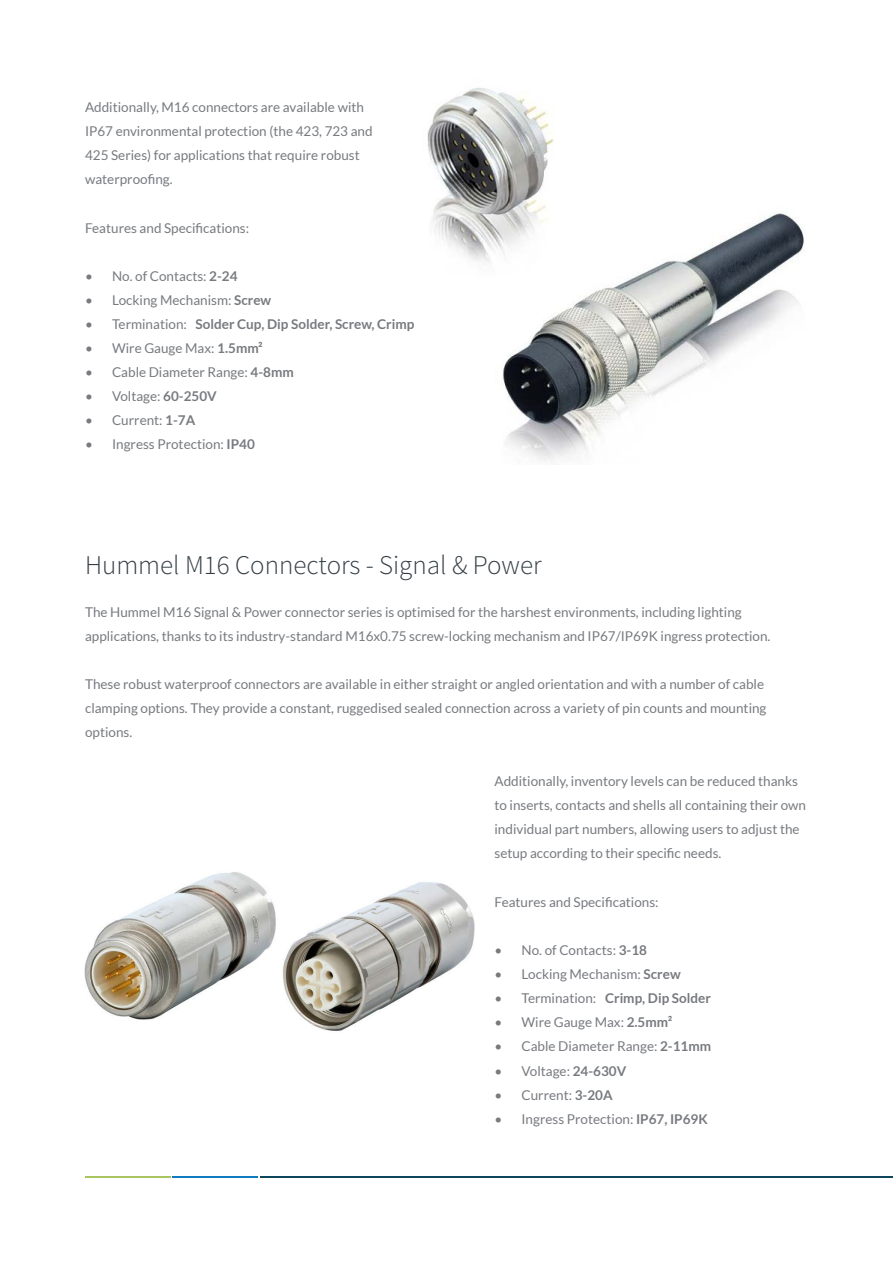
<style>
.page{position:relative;width:893px;height:1263px;background:#fff}
.page>*{position:absolute;margin:0;border:0;box-sizing:border-box;transform-origin:0 0}
.t1{font:300 27px "Source Sans Pro";color:#333e44}
.t2{font:13.5px/24px "Lato";color:#777a7f}
.t3{font:700 13.5px "Lato";color:#777a7f}
.s1{font-weight:700}
.s2{font-weight:400}
</style>
<div class="page">
<hr style="left:260px;top:1176px;width:633px;height:2px;background:#0d475e">
<hr style="left:85px;top:1176px;width:86px;height:2px;background:#a9c560">
<hr style="left:173px;top:1176px;width:85px;height:2px;background:#0e7abf">
<img style="left:84px;top:872px;width:391px;height:159px">
<img style="left:427px;top:88px;width:377px;height:374px">
<p class="t2" style="left:85px;top:95px;width:289px">Additionally, M16 connectors are available with IP67 environmental protection (the 423, 723 and 425 Series) for applications that require robust waterproofing.</p>
<p class="t2" style="left:85px;top:216px;width:166px">Features and Specifications:</p>
<p class="t2" style="left:85px;top:264px;width:154px">• No. of Contacts: <span class="s1">2-24</span></p>
<p class="t2" style="left:85px;top:288px;width:188px">• Locking Mechanism: <span class="s1">Screw</span></p>
<p class="t3" style="left:85px;top:316px;width:331px"><span class="s2">• Termination:</span> Solder Cup, Dip Solder, Screw, Crimp</p>
<p class="t2" style="left:85px;top:336px;width:179px">• Wire Gauge Max: <span class="s1">1.5mm²</span></p>
<p class="t2" style="left:85px;top:360px;width:210px">• Cable Diameter Range: <span class="s1">4-8mm</span></p>
<p class="t2" style="left:85px;top:384px;width:133px">• Voltage: <span class="s1">60-250V</span></p>
<p class="t2" style="left:85px;top:408px;width:112px">• Current: <span class="s1">1-7A</span></p>
<p class="t2" style="left:85px;top:432px;width:171px">• Ingress Protection: <span class="s1">IP40</span></p>
<h1 class="t1" style="left:85px;top:548px;width:458px">Hummel M16 Connectors - Signal &amp; Power</h1>
<p class="t2" style="left:85px;top:600px;width:687px">The Hummel M16 Signal &amp; Power connector series is optimised for the harshest environments, including lighting applications, thanks to its industry-standard M16x0.75 screw-locking mechanism and IP67/IP69K ingress protection.</p>
<p class="t2" style="left:85px;top:672px;width:683px">These robust waterproof connectors are available in either straight or angled orientation and with a number of cable clamping options. They provide a constant, ruggedised sealed connection across a variety of pin counts and mounting options.</p>
<p class="t2" style="left:494px;top:769px;width:313px">Additionally, inventory levels can be reduced thanks to inserts, contacts and shells all containing their own individual part numbers, allowing users to adjust the setup according to their specific needs.</p>
<p class="t2" style="left:494px;top:890px;width:166px">Features and Specifications:</p>
<p class="t2" style="left:494px;top:938px;width:154px">• No. of Contacts: <span class="s1">3-18</span></p>
<p class="t2" style="left:494px;top:962px;width:188px">• Locking Mechanism: <span class="s1">Screw</span></p>
<p class="t3" style="left:494px;top:991px;width:218px"><span class="s2">• Termination:</span> Crimp, Dip Solder</p>
<p class="t2" style="left:494px;top:1010px;width:179px">• Wire Gauge Max: <span class="s1">2.5mm²</span></p>
<p class="t2" style="left:494px;top:1034px;width:218px">• Cable Diameter Range: <span class="s1">2-11mm</span></p>
<p class="t2" style="left:494px;top:1058px;width:133px">• Voltage: <span class="s1">24-630V</span></p>
<p class="t2" style="left:494px;top:1082px;width:120px">• Current: <span class="s1">3-20A</span></p>
<p class="t2" style="left:494px;top:1106px;width:215px">• Ingress Protection: <span class="s1">IP67, IP69K</span></p>
</div>
